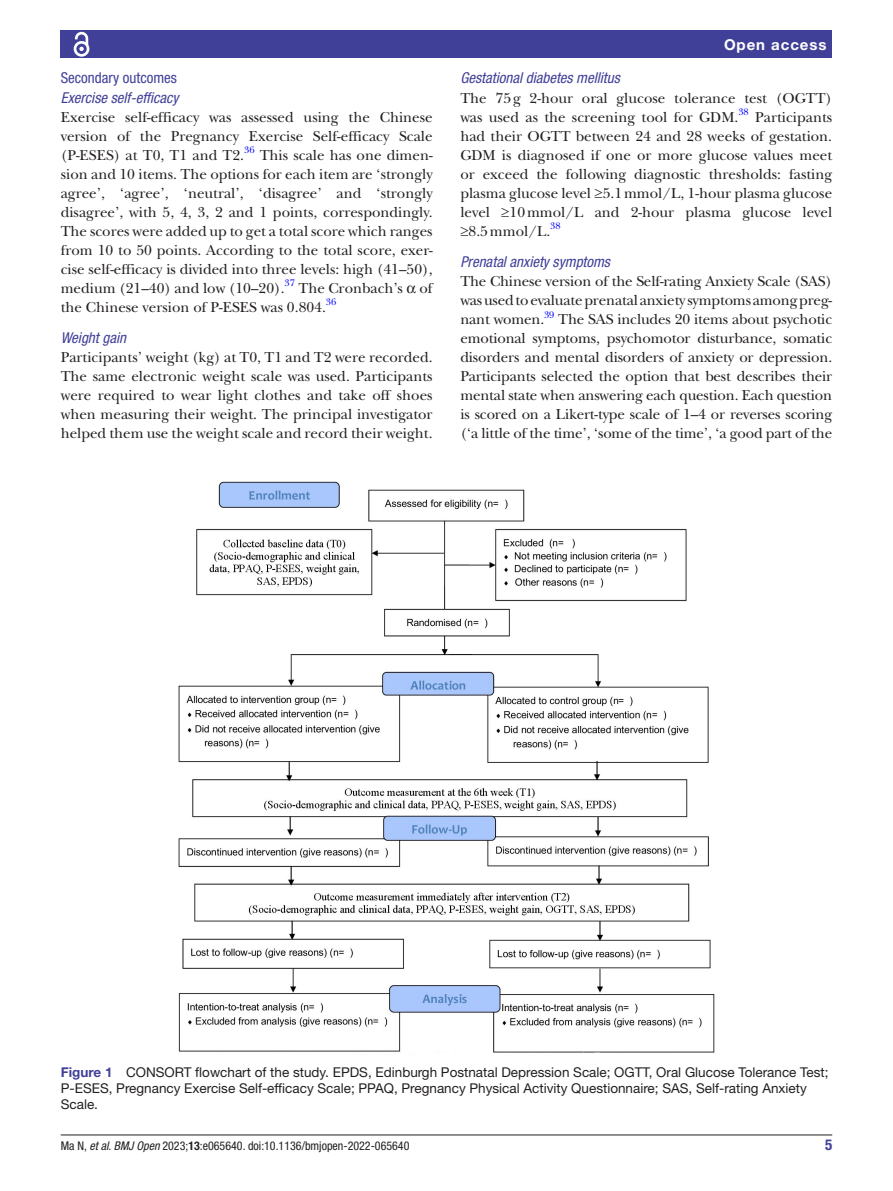
<style>
.page{position:relative;width:893px;height:1191px;background:#fff}
.page>*{position:absolute;margin:0;border:0;box-sizing:border-box;transform-origin:0 0}
.t1{font:15px/19px "New Baskerville";color:#231f20;text-align:justify}
.t2{font:italic condensed 15px "Helvetica Neue LT Std";color:#414099}
.t3{font:condensed 15px "Helvetica Neue LT Std";color:#414099}
.t4{font:700 15px "Helvetica Neue LT Std";letter-spacing:.065em;color:#fff}
.t5{font:700 condensed 15px "Helvetica Neue LT Std";color:#414099}
.t6{font:13.5px/16.2px "Helvetica Neue LT Std";color:#231f20}
.t7{font:condensed 12px "Helvetica Neue LT Std";color:#231f20}
.t8{font:9.9px "New Baskerville";color:#00f}
.s1{font-weight:700;color:#414099}
.s2{font-style:italic}
.s3{font-weight:700}
</style>
<div class="page">
<hr style="left:61px;top:1134px;width:771px;height:1px;background:#231f20">
<div style="left:61px;top:31px;width:771px;height:27px;background:#414099"></div>
<svg style="left:73px;top:31px;width:17px;height:26px"></svg>
<img style="left:178px;top:482px;width:537px;height:571px">
<p class="t3" style="left:61px;top:69px;width:118px">Secondary outcomes</p>
<p class="t2" style="left:61px;top:89px;width:119px">Exercise self-efficacy</p>
<p class="t1" style="left:61px;top:107px;width:373px">Exercise self-efficacy was assessed using the Chinese version of the Pregnancy Exercise Self-efficacy Scale (P-ESES) at T0, T1 and T2.<sup>36</sup> This scale has one dimen&shy;sion and 10 items. The options for each item are ‘strongly agree’, ‘agree’, ‘neutral’, ‘disagree’ and ‘strongly disagree’, with 5, 4, 3, 2 and 1 points, correspondingly.<br>The scores were added up to get a total score which ranges from 10 to 50 points. According to the total score, exer&shy;cise self-efficacy is divided into three levels: high (41–50), medium (21–40) and low (10–20).</p>
<p class="t8" style="left:285px;top:277px;width:12px">37</p>
<p class="t1" style="left:61px;top:278px;width:373px;text-indent:238px">The Cronbach’s of the Chinese version of P-ESES was 0.804.</p>
<p class="t8" style="left:326px;top:296px;width:12px">36</p>
<p class="t2" style="left:61px;top:329px;width:67px">Weight gain</p>
<p class="t1" style="left:61px;top:348px;width:373px">Participants’ weight (kg) at T0, T1 and T2 were recorded.<br>The same electronic weight scale was used. Participants were required to wear light clothes and take off shoes when measuring their weight. The principal investigator helped them use the weight scale and record their weight.</p>
<p class="t4" style="left:724px;top:35px;width:104px">Open access</p>
<p class="t2" style="left:460px;top:69px;width:161px">Gestational diabetes mellitus</p>
<p class="t1" style="left:460px;top:88px;width:373px">The 75g 2-hour oral glucose tolerance test (OGTT) was used as the screening tool for GDM.</p>
<p class="t8" style="left:738px;top:106px;width:12px">38</p>
<p class="t1" style="left:460px;top:107px;width:373px;text-indent:295px">Participants had their OGTT between 24 and 28 weeks of gestation.<br>GDM is diagnosed if one or more glucose values meet or exceed the following diagnostic thresholds: fasting plasma glucose level ≥5.1mmol/L, 1-hour plasma glucose level ≥10mmol/L and 2-hour plasma glucose level ≥8.5mmol/L.</p>
<p class="t8" style="left:550px;top:220px;width:12px">38</p>
<p class="t2" style="left:460px;top:253px;width:151px">Prenatal anxiety symptoms</p>
<p class="t1" style="left:460px;top:272px;width:373px">The Chinese version of the Self-rating Anxiety Scale (SAS) was used to evaluate prenatal anxiety symptoms among preg&shy;nant women.<sup>39</sup> The SAS includes 20 items about psychotic emotional symptoms, psychomotor disturbance, somatic disorders and mental disorders of anxiety or depression.<br>Participants selected the option that best describes their mental state when answering each question. Each question is scored on a Likert-type scale of 1–4 or reverses scoring (‘a little of the time’, ‘some of the time’, ‘a good part of the</p>
<p class="t6" style="left:61px;top:1063px;width:769px"><span class="s1">Figure 1</span> CONSORT flowchart of the study. EPDS, Edinburgh Postnatal Depression Scale; OGTT, Oral Glucose Tolerance Test;<br>P-ESES, Pregnancy Exercise Self-efficacy Scale; PPAQ, Pregnancy Physical Activity Questionnaire; SAS, Self-rating Anxiety<br>Scale.</p>
<p class="t7" style="left:61px;top:1138px;width:350px">Ma N, <span class="s2">et al</span>. <span class="s2">BMJ Open</span> 2023;<span class="s3">13</span>:e065640. doi:10.1136/bmjopen-2022-065640</p>
<p class="t5" style="left:825px;top:1135px;width:9px">5</p>
</div>
